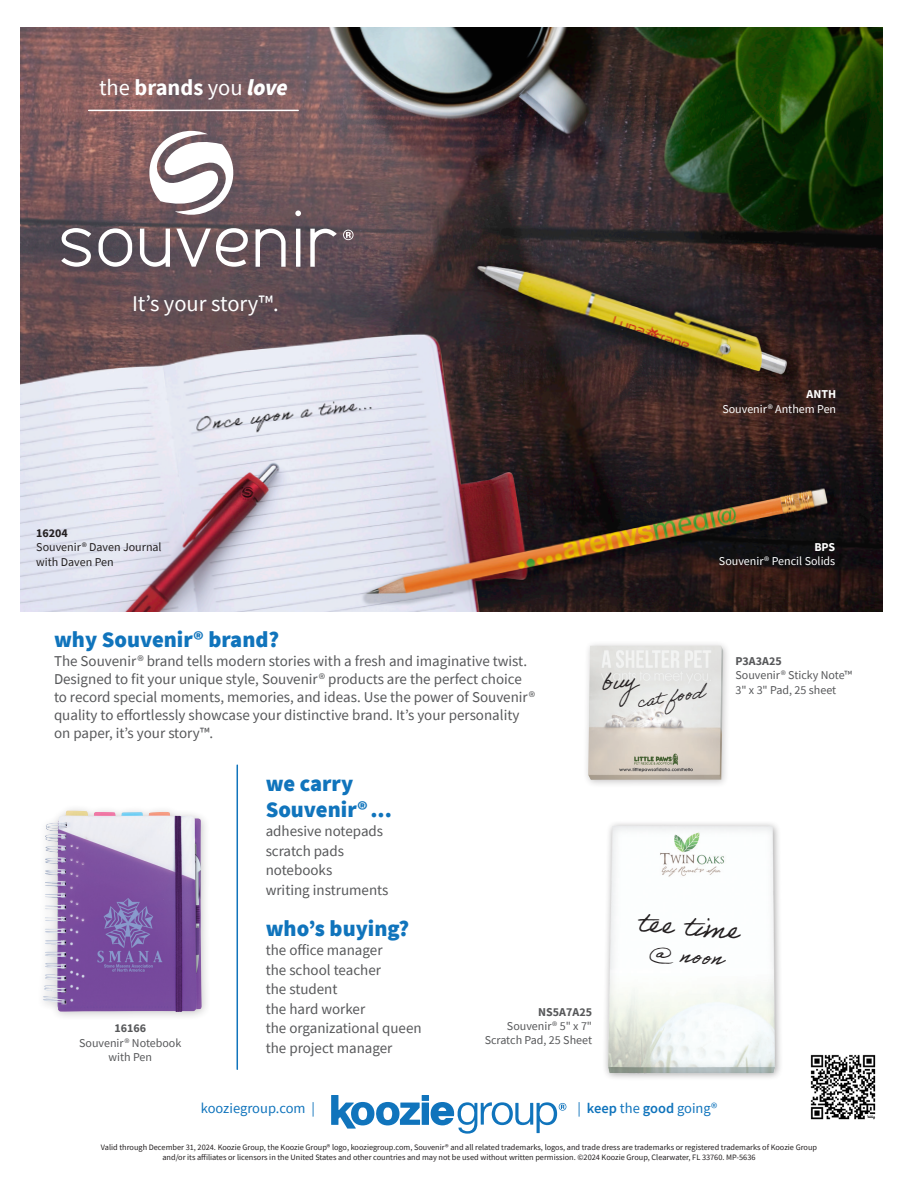
<style>
.page{position:relative;width:918px;height:1188px;background:#fff}
.page>*{position:absolute;margin:0;border:0;box-sizing:border-box;transform-origin:0 0}
.t1{font:30px "Adobe Handwriting Ernie";color:#231f20}
.Source_Sans_Pro_copy{font:900 22.5px "Source Sans Pro";color:#1074bc}
.Source_Sans_Pro_copy-2{font:22.5px "Source Sans Pro";color:#fff}
.t2{font:22.5px "Adobe Handwriting Ernie";color:#231f20}
.t3{font:18px "Adobe Handwriting Ernie";color:#231f20}
.Source_Sans_Pro_copy-3{font:15px/18px "Source Sans Pro";color:#57585a}
.t4{font:14.55px "Source Sans Pro";color:#1074bc}
.Source_Sans_Pro_copy-4{font:12px/14.2px "Source Sans Pro";color:#57585a}
.Source_Sans_Pro_copy-5{font:12px "Source Sans Pro";color:#fff}
.Source_Sans_Pro_copy-6{font:12px/14.2px "Source Sans Pro";color:#231f20}
.Source_Sans_Pro_copy-7{font:700 12px "Source Sans Pro";color:#57585a}
.Source_Sans_Pro_copy-8{font:700 12px "Source Sans Pro";color:#fff}
.Source_Sans_Pro_copy-9{font:700 12px "Source Sans Pro";color:#231f20}
.t5{font:8.25px "Source Sans Pro";color:#231f20}
.s1{font-weight:700}
.s2{font-weight:900;font-style:italic}
.s3{font-weight:600}
</style>
<div class="page">
<img style="left:21px;top:27px;width:861px;height:584px">
<div style="left:422px;top:1103px;width:7px;height:22px;background:#1074bc"></div>
<div style="left:422px;top:1095px;width:7px;height:6px;background:#1074bc"></div>
<svg style="left:331px;top:1095px;width:89px;height:34px"></svg>
<svg style="left:431px;top:1102px;width:135px;height:32px"></svg>
<hr style="left:237px;top:765px;width:1px;height:304px;background:#1074bc">
<img style="left:810px;top:1054px;width:66px;height:66px">
<hr style="left:89px;top:110px;width:209px;height:1px;background:#fff">
<svg style="left:61px;top:228px;width:30px;height:39px"></svg>
<svg style="left:99px;top:228px;width:33px;height:39px"></svg>
<svg style="left:140px;top:229px;width:30px;height:38px"></svg>
<svg style="left:176px;top:228px;width:72px;height:39px"></svg>
<svg style="left:256px;top:229px;width:30px;height:38px"></svg>
<svg style="left:295px;top:210px;width:6px;height:57px"></svg>
<svg style="left:310px;top:229px;width:27px;height:38px"></svg>
<svg style="left:144px;top:128px;width:94px;height:89px"></svg>
<svg style="left:343px;top:230px;width:11px;height:10px"></svg>
<img style="left:605px;top:824px;width:175px;height:254px">
<div style="left:582px;top:640px;width:149px;height:148px;background:#231f20;opacity:.25"></div>
<img style="left:588px;top:645px;width:135px;height:135px">
<div style="left:36px;top:804px;width:175px;height:217px;background:#231f20;opacity:.25"></div>
<img style="left:44px;top:811px;width:24px;height:143px">
<svg style="left:601px;top:672px;width:42px;height:35px"></svg>
<p class="Source_Sans_Pro_copy-2" style="left:99px;top:73px;width:190px">the <span class="s1">brands</span> you <span class="s2">love</span></p>
<p class="Source_Sans_Pro_copy-2" style="left:132px;top:289px;width:148px">It’s your story™.</p>
<p class="Source_Sans_Pro_copy-8" style="left:807px;top:386px;width:31px">ANTH</p>
<p class="Source_Sans_Pro_copy-5" style="left:722px;top:401px;width:115px">Souvenir® Anthem Pen</p>
<p class="Source_Sans_Pro_copy-9" style="left:36px;top:525px;width:33px">16204</p>
<p class="Source_Sans_Pro_copy-6" style="left:36px;top:540px;width:127px">Souvenir® Daven Journal with Daven Pen</p>
<p class="Source_Sans_Pro_copy-8" style="left:814px;top:539px;width:22px">BPS</p>
<p class="Source_Sans_Pro_copy-5" style="left:719px;top:554px;width:118px">Souvenir® Pencil Solids</p>
<p class="Source_Sans_Pro_copy" style="left:54px;top:624px;width:227px">why Souvenir® brand?</p>
<p class="Source_Sans_Pro_copy-3" style="left:54px;top:652px;width:483px">The Souvenir® brand tells modern stories with a fresh and imaginative twist.<br>Designed to fit your unique style, Souvenir® products are the perfect choice to record special moments, memories, and ideas. Use the power of Souvenir® quality to effortlessly showcase your distinctive brand. It’s your personality on paper, it’s your story™.</p>
<p class="Source_Sans_Pro_copy-7" style="left:114px;top:1020px;width:33px">16166</p>
<p class="Source_Sans_Pro_copy-4" style="left:79px;top:1035px;width:104px;text-align:center">Souvenir® Notebook with Pen</p>
<p class="Source_Sans_Pro_copy" style="left:266px;top:768px;width:89px">we carry</p>
<p class="Source_Sans_Pro_copy" style="left:266px;top:794px;width:128px">Souvenir®...</p>
<p class="Source_Sans_Pro_copy-3" style="left:266px;top:822px;width:119px">adhesive notepads</p>
<p class="Source_Sans_Pro_copy-3" style="left:266px;top:842px;width:80px">scratch pads</p>
<p class="Source_Sans_Pro_copy-3" style="left:266px;top:861px;width:68px">notebooks</p>
<p class="Source_Sans_Pro_copy-3" style="left:266px;top:881px;width:124px">writing instruments</p>
<p class="Source_Sans_Pro_copy" style="left:266px;top:913px;width:145px">who’s buying?</p>
<p class="Source_Sans_Pro_copy-3" style="left:266px;top:941px;width:118px">the office manager</p>
<p class="Source_Sans_Pro_copy-3" style="left:266px;top:961px;width:117px">the school teacher</p>
<p class="Source_Sans_Pro_copy-3" style="left:266px;top:980px;width:73px">the student</p>
<p class="Source_Sans_Pro_copy-3" style="left:266px;top:1000px;width:101px">the hard worker</p>
<p class="Source_Sans_Pro_copy-3" style="left:266px;top:1019px;width:158px">the organizational queen</p>
<p class="Source_Sans_Pro_copy-3" style="left:266px;top:1039px;width:128px">the project manager</p>
<p class="Source_Sans_Pro_copy-7" style="left:538px;top:1004px;width:55px">NS5A7A25</p>
<p class="Source_Sans_Pro_copy-4" style="left:485px;top:1019px;width:109px;text-align:right">Souvenir® 5" x 7"<br>Scratch Pad, 25 Sheet</p>
<p class="t3" style="left:635px;top:690px;width:69px;rotate:-8deg">cat food</p>
<p class="Source_Sans_Pro_copy-7" style="left:735px;top:653px;width:48px">P3A3A25</p>
<p class="Source_Sans_Pro_copy-4" style="left:735px;top:668px;width:118px">Souvenir® Sticky Note™<br>3" x 3" Pad, 25 sheet</p>
<p class="t1" style="left:640px;top:903px;width:103px;rotate:5deg">tee time</p>
<p class="t2" style="left:651px;top:938px;width:75px;rotate:5deg">@ noon</p>
<p class="t4" style="left:201px;top:1099px;width:116px">kooziegroup.com |</p>
<p class="t4" style="left:578px;top:1099px;width:141px">| <span class="s3">keep</span> the <span class="s3">good</span> going®</p>
<p class="t5" style="left:101px;top:1142px;width:718px">Valid through December 31, 2024. Koozie Group, the Koozie Group® logo, kooziegroup.com, Souvenir® and all related trademarks, logos, and trade dress are trademarks or registered trademarks of Koozie Group</p>
<p class="t5" style="left:162px;top:1152px;width:595px">and/or its affiliates or licensors in the United States and other countries and may not be used without written permission. ©2024 Koozie Group, Clearwater, FL 33760. MP-5636</p>
</div>
